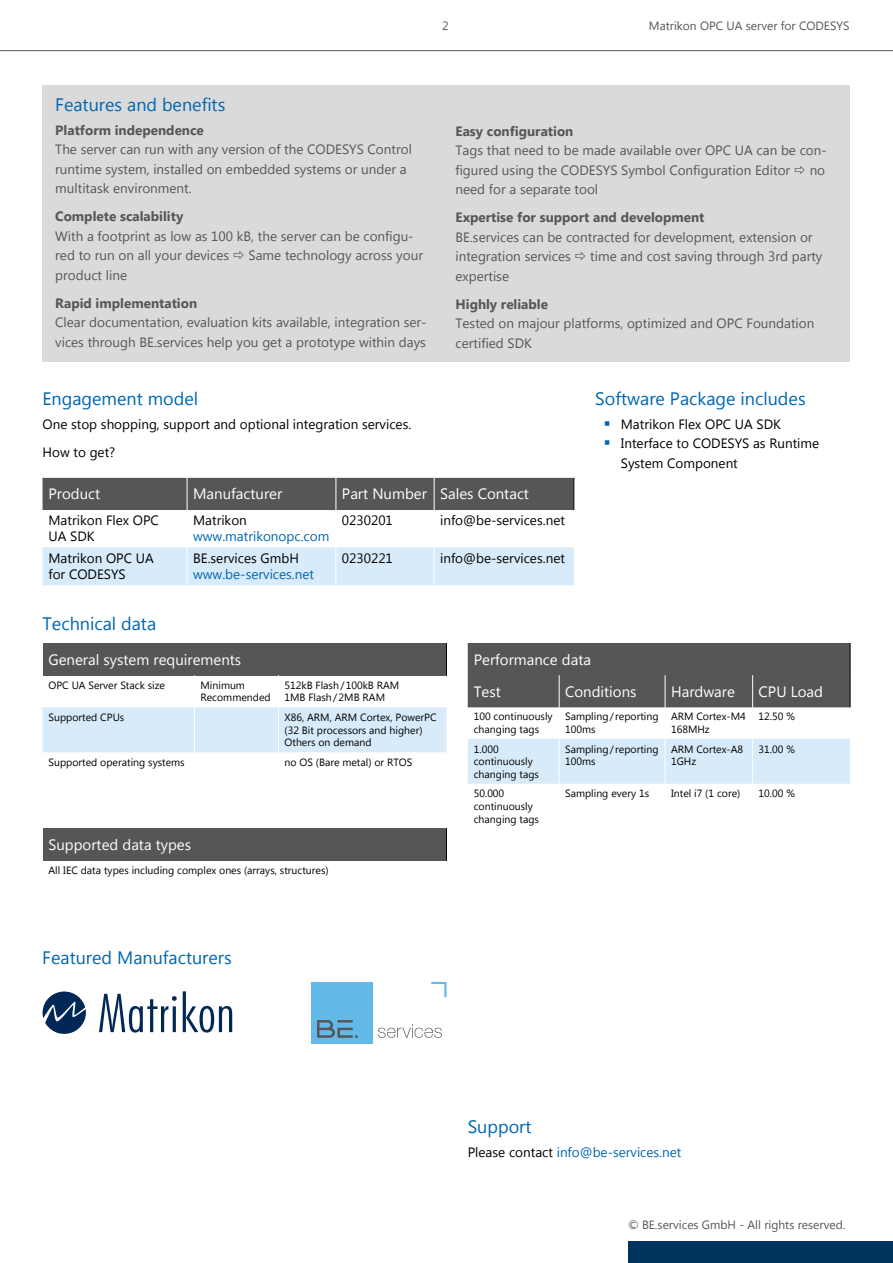
<style>
.page{position:relative;width:893px;height:1263px;background:#fff}
.page>*{position:absolute;margin:0;border:0;box-sizing:border-box;transform-origin:0 0}
.t1{font:18px "Lao UI";color:#0066b1}
.t2{font:15px/32.2px "Lao UI";color:#fff}
.t3{font:13.5px/19.5px "Lao UI";color:#565656}
.t4{font:13.5px/19.5px "Lao UI";color:#000}
.t5{font:700 13.5px "Lao UI";color:#565656}
.t6{font:13.5px "Lao UI";color:#0066b1}
.t7{font:12px "Lao UI";color:#565656}
.t8{font:10.5px/12.6px "Lao UI";color:#000}
.s1{color:#000}
</style>
<div class="page">
<div style="left:628px;top:1242px;width:265px;height:21px;background:#00345f"></div>
<hr style="left:0;top:50px;width:893px;height:1px;background:#565656">
<div style="left:43px;top:478px;width:530px;height:32px;background:#565656"></div>
<div style="left:43px;top:547px;width:531px;height:38px;background:#d8ebfa"></div>
<hr style="left:187px;top:478px;width:1px;height:32px;background:#fff">
<hr style="left:336px;top:478px;width:1px;height:32px;background:#fff">
<hr style="left:434px;top:478px;width:1px;height:32px;background:#fff">
<hr style="left:187px;top:547px;width:1px;height:38px;background:#fff">
<hr style="left:336px;top:547px;width:1px;height:38px;background:#fff">
<hr style="left:434px;top:547px;width:1px;height:38px;background:#fff">
<hr style="left:573px;top:478px;width:1px;height:32px;background:#000">
<div style="left:468px;top:643px;width:382px;height:64px;background:#565656"></div>
<div style="left:468px;top:739px;width:382px;height:45px;background:#d8ebfa"></div>
<hr style="left:850px;top:643px;width:1px;height:32px;background:#000">
<hr style="left:850px;top:675px;width:1px;height:32px;background:#000">
<hr style="left:559px;top:675px;width:1px;height:32px;background:#fff">
<hr style="left:665px;top:675px;width:1px;height:32px;background:#fff">
<hr style="left:752px;top:675px;width:1px;height:32px;background:#fff">
<hr style="left:559px;top:739px;width:1px;height:45px;background:#fff">
<hr style="left:665px;top:739px;width:1px;height:45px;background:#fff">
<hr style="left:752px;top:739px;width:1px;height:45px;background:#fff">
<div style="left:43px;top:85px;width:807px;height:277px;background:#dadada"></div>
<svg style="left:99px;top:994px;width:78px;height:38px"></svg>
<svg style="left:183px;top:991px;width:49px;height:41px"></svg>
<svg style="left:43px;top:991px;width:43px;height:43px"></svg>
<svg style="left:378px;top:1024px;width:64px;height:14px"></svg>
<svg style="left:431px;top:982px;width:15px;height:15px"></svg>
<div style="left:311px;top:982px;width:62px;height:61px;background:#61baea"></div>
<svg style="left:317px;top:1020px;width:41px;height:18px"></svg>
<div style="left:43px;top:643px;width:403px;height:32px;background:#565656"></div>
<hr style="left:446px;top:643px;width:1px;height:32px;background:#000">
<div style="left:43px;top:707px;width:403px;height:46px;background:#d8ebfa"></div>
<div style="left:43px;top:828px;width:403px;height:33px;background:#565656"></div>
<hr style="left:446px;top:828px;width:1px;height:33px;background:#000">
<p class="t7" style="left:442px;top:18px;width:8px">2</p>
<p class="t7" style="left:649px;top:18px;width:202px">Matrikon OPC UA server for CODESYS</p>
<h1 class="t1" style="left:55px;top:92px;width:172px">Features and benefits</h1>
<p class="t5" style="left:55px;top:121px;width:150px">Platform independence</p>
<p class="t3" style="left:55px;top:139px;width:358px">The server can run with any version of the CODESYS Control runtime system, installed on embedded systems or under a multitask environment.</p>
<p class="t5" style="left:55px;top:207px;width:129px">Complete scalability</p>
<p class="t3" style="left:55px;top:226px;width:360px">With a footprint as low as 100 kB, the server can be configu&shy;red to run on all your devices</p>
<p class="t3" style="left:249px;top:245px;width:176px">Same technology across your</p>
<p class="t3" style="left:55px;top:265px;width:73px">product line</p>
<p class="t5" style="left:55px;top:294px;width:143px">Rapid implementation</p>
<p class="t3" style="left:55px;top:312px;width:373px">Clear documentation, evaluation kits available, integration ser&shy;vices through BE.services help you get a prototype within days</p>
<p class="t5" style="left:455px;top:122px;width:119px">Easy configuration</p>
<p class="t3" style="left:455px;top:140px;width:373px">Tags that need to be made available over OPC UA can be con&shy;figured using the CODESYS Symbol Configuration Editor</p>
<p class="t3" style="left:810px;top:159px;width:17px">no</p>
<p class="t3" style="left:455px;top:179px;width:144px">need for a separate tool</p>
<p class="t5" style="left:455px;top:208px;width:251px">Expertise for support and development</p>
<p class="t3" style="left:455px;top:226px;width:359px">BE.services can be contracted for development, extension or integration services</p>
<p class="t3" style="left:590px;top:246px;width:234px">time and cost saving through 3rd party</p>
<p class="t3" style="left:455px;top:265px;width:55px">expertise</p>
<p class="t5" style="left:455px;top:295px;width:94px">Highly reliable</p>
<p class="t3" style="left:455px;top:313px;width:360px">Tested on majour platforms, optimized and OPC Foundation certified SDK</p>
<h1 class="t1" style="left:43px;top:386px;width:157px">Engagement model</h1>
<p class="t4" style="left:43px;top:409px;width:370px;line-height:28px">One stop shopping, support and optional integration services.<br>How to get?</p>
<p class="t2" style="left:49px;top:477px;width:53px">Product</p>
<p class="t2" style="left:193px;top:477px;width:91px">Manufacturer</p>
<p class="t2" style="left:342px;top:477px;width:189px">Part Number Sales Contact</p>
<p class="t4" style="left:49px;top:512px;width:112px;line-height:16.2px">Matrikon Flex OPC<br>UA SDK</p>
<p class="t4" style="left:193px;top:510px;width:55px">Matrikon</p>
<p class="t4" style="left:342px;top:510px;width:52px">0230201</p>
<p class="t4" style="left:440px;top:510px;width:126px">info@be-services.net</p>
<p class="t6" style="left:193px;top:527px;width:138px">www.matrikonopc.com</p>
<p class="t4" style="left:49px;top:550px;width:107px;line-height:16.2px">Matrikon OPC UA for CODESYS</p>
<p class="t4" style="left:193px;top:548px;width:107px">BE.services GmbH</p>
<p class="t6" style="left:193px;top:565px;width:123px">www.be-services.net</p>
<h1 class="t1" style="left:43px;top:612px;width:115px">Technical data</h1>
<p class="t4" style="left:342px;top:548px;width:52px">0230221</p>
<p class="t4" style="left:440px;top:548px;width:126px">info@be-services.net</p>
<h1 class="t1" style="left:595px;top:386px;width:212px">Software Package includes</h1>
<p class="t4" style="left:621px;top:413px;width:200px">Matrikon Flex OPC UA SDK<br>Interface to CODESYS as Runtime<br>System Component</p>
<p class="t2" style="left:49px;top:642px;width:194px">General system requirements</p>
<p class="t8" style="left:49px;top:678px;width:118px">OPC UA Server Stack size</p>
<p class="t8" style="left:201px;top:678px;width:72px">Minimum<br>Recommended</p>
<p class="t8" style="left:285px;top:678px;width:116px">512kB Flash/100kB RAM<br>1MB Flash/2MB RAM</p>
<p class="t8" style="left:49px;top:711px;width:77px">Supported CPUs</p>
<p class="t8" style="left:285px;top:711px;width:154px">X86, ARM, ARM Cortex, PowerPC (32 Bit processors and higher)<br>Others on demand</p>
<p class="t8" style="left:49px;top:755px;width:138px">Supported operating systems</p>
<p class="t8" style="left:285px;top:755px;width:129px">no OS (Bare metal) or RTOS</p>
<p class="t2" style="left:49px;top:828px;width:144px">Supported data types</p>
<p class="t8" style="left:49px;top:863px;width:282px">All IEC data types including complex ones (arrays, structures)</p>
<h1 class="t1" style="left:42px;top:945px;width:191px">Featured Manufacturers</h1>
<p class="t2" style="left:474px;top:642px;width:119px">Performance data<br>Test</p>
<p class="t2" style="left:565px;top:675px;width:73px">Conditions</p>
<p class="t2" style="left:671px;top:675px;width:65px">Hardware</p>
<p class="t2" style="left:759px;top:675px;width:66px">CPU Load</p>
<p class="t8" style="left:474px;top:710px;width:80px">100 continuously changing tags</p>
<p class="t8" style="left:565px;top:710px;width:95px">Sampling/reporting<br>100ms</p>
<p class="t8" style="left:671px;top:710px;width:76px">ARM Cortex-M4<br>168MHz</p>
<p class="t8" style="left:759px;top:710px;width:38px">12.50 %</p>
<p class="t8" style="left:474px;top:742px;width:67px">1.000 continuously changing tags</p>
<p class="t8" style="left:565px;top:742px;width:95px">Sampling/reporting<br>100ms</p>
<p class="t8" style="left:671px;top:742px;width:74px">ARM Cortex-A8<br>1GHz</p>
<p class="t8" style="left:759px;top:742px;width:38px">31.00 %</p>
<p class="t8" style="left:474px;top:787px;width:67px">50.000 continuously changing tags</p>
<p class="t8" style="left:565px;top:787px;width:85px">Sampling every 1s</p>
<p class="t8" style="left:671px;top:787px;width:71px">Intel i7 (1 core)</p>
<p class="t8" style="left:759px;top:787px;width:38px">10.00 %</p>
<h1 class="t1" style="left:468px;top:1114px;width:65px">Support</h1>
<p class="t6" style="left:468px;top:1143px;width:215px"><span class="s1">Please contact</span> info@be-services.net</p>
<p class="t7" style="left:628px;top:1217px;width:219px">© BE.services GmbH - All rights reserved.</p>
</div>
